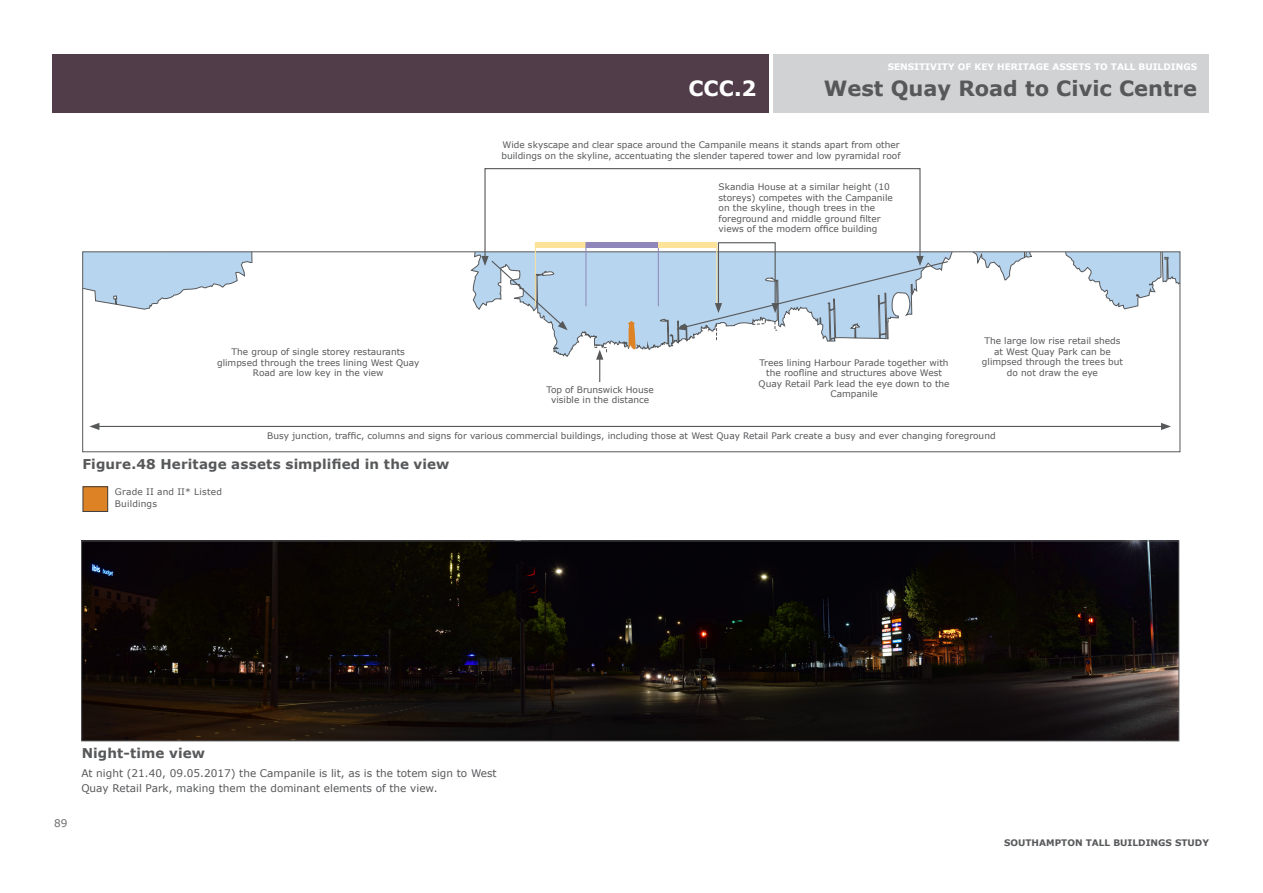
<style>
.page{position:relative;width:1263px;height:893px;background:#fff}
.page>*{position:absolute;margin:0;border:0;box-sizing:border-box;transform-origin:0 0}
.t1{font:700 21px "Verdana";color:#57585a}
.t2{font:700 21px "Verdana";color:#fff}
.t3{font:700 13.5px "Verdana";letter-spacing:.01em;color:#57585a}
.t4{font:10.5px/15px "Verdana";color:#57585a}
.t5{font:10.5px "Verdana";color:#6c6d70}
.t6{font:9px/10.5px "Verdana";color:#57585a;text-align:center}
.t7{font:700 9px "Verdana";color:#fff}
.t8{font:700 9px "Verdana";color:#57585a}
.t9{font:9px/12px "Verdana";letter-spacing:.025em;color:#57585a}
</style>
<div class="page">
<div style="left:83px;top:486px;width:25px;height:25px;background:#de8226"></div>
<div style="left:83px;top:486px;width:25px;height:26px;border:1px solid #3e3e3f"></div>
<img style="left:83px;top:543px;width:1094px;height:196px">
<div style="left:81px;top:541px;width:1098px;height:200px;border:1px solid #57585a"></div>
<div style="left:774px;top:54px;width:435px;height:59px;background:#d1d2d4"></div>
<div style="left:53px;top:54px;width:716px;height:59px;background:#503d49"></div>
<svg style="left:82px;top:251px;width:170px;height:59px"></svg>
<svg style="left:972px;top:251px;width:60px;height:29px"></svg>
<svg style="left:1065px;top:251px;width:115px;height:58px"></svg>
<hr style="left:97px;top:426px;width:1066px;height:1px;background:#57585a">
<svg style="left:89px;top:423px;width:10px;height:7px"></svg>
<svg style="left:1161px;top:423px;width:10px;height:7px"></svg>
<div style="left:484px;top:168px;width:436px;height:91px;border:1px solid #57585a"></div>
<div style="left:535px;top:242px;width:51px;height:6px;background:#fce399"></div>
<hr style="left:535px;top:242px;width:1px;height:64px;background:#fce399">
<div style="left:586px;top:242px;width:73px;height:6px;background:#8f87ba"></div>
<hr style="left:658px;top:242px;width:1px;height:64px;background:#8f87ba">
<hr style="left:586px;top:242px;width:1px;height:64px;background:#8f87ba">
<div style="left:659px;top:242px;width:58px;height:6px;background:#fce399"></div>
<hr style="left:716px;top:242px;width:1px;height:64px;background:#fce399">
<div style="left:718px;top:242px;width:58px;height:64px;border:1px solid #57585a"></div>
<svg style="left:471px;top:251px;width:481px;height:131px"></svg>
<p class="t7" style="left:888px;top:61px;width:311px">SENSITIVITY OF KEY HERITAGE ASSETS TO TALL BUILDINGS</p>
<p class="t2" style="left:688px;top:73px;width:70px">CCC.2</p>
<p class="t1" style="left:824px;top:73px;width:375px">West Quay Road to Civic Centre</p>
<p class="t6" style="left:501px;top:140px;width:401px;text-align:left">Wide skyscape and clear space around the Campanile means it stands apart from other buildings on the skyline, accentuating the slender tapered tower and low pyramidal roof</p>
<p class="t6" style="left:217px;top:346px;width:204px">The group of single storey restaurants glimpsed through the trees lining West Quay<br>Road are low key in the view</p>
<p class="t6" style="left:546px;top:384px;width:109px">Top of Brunswick House visible in the distance</p>
<p class="t6" style="left:718px;top:181px;width:176px;text-align:left">Skandia House at a similar height (10 storeys) competes with the Campanile on the skyline, though trees in the foreground and middle ground filter views of the modern office building</p>
<p class="t6" style="left:759px;top:357px;width:192px">Trees lining Harbour Parade together with the roofline and structures above West<br>Quay Retail Park lead the eye down to the<br>Campanile</p>
<p class="t6" style="left:982px;top:336px;width:143px">The large low rise retail sheds at West Quay Park can be glimpsed through the trees but do not draw the eye</p>
<p class="t6" style="left:267px;top:431px;width:730px">Busy junction, traffic, columns and signs for various commercial buildings, including those at West Quay Retail Park create a busy and ever changing foreground</p>
<p class="t3" style="left:82px;top:454px;width:368px">Figure.48 Heritage assets simplified in the view</p>
<p class="t9" style="left:115px;top:486px;width:109px">Grade II and II* Listed<br>Buildings</p>
<p class="t5" style="left:54px;top:816px;width:15px">89</p>
<p class="t3" style="left:82px;top:744px;width:125px">Night-time view</p>
<p class="t4" style="left:81px;top:765px;width:417px">At night (21.40, 09.05.2017) the Campanile is lit, as is the totem sign to West<br>Quay Retail Park, making them the dominant elements of the view.</p>
<p class="t8" style="left:1004px;top:836px;width:206px">SOUTHAMPTON TALL BUILDINGS STUDY</p>
</div>
